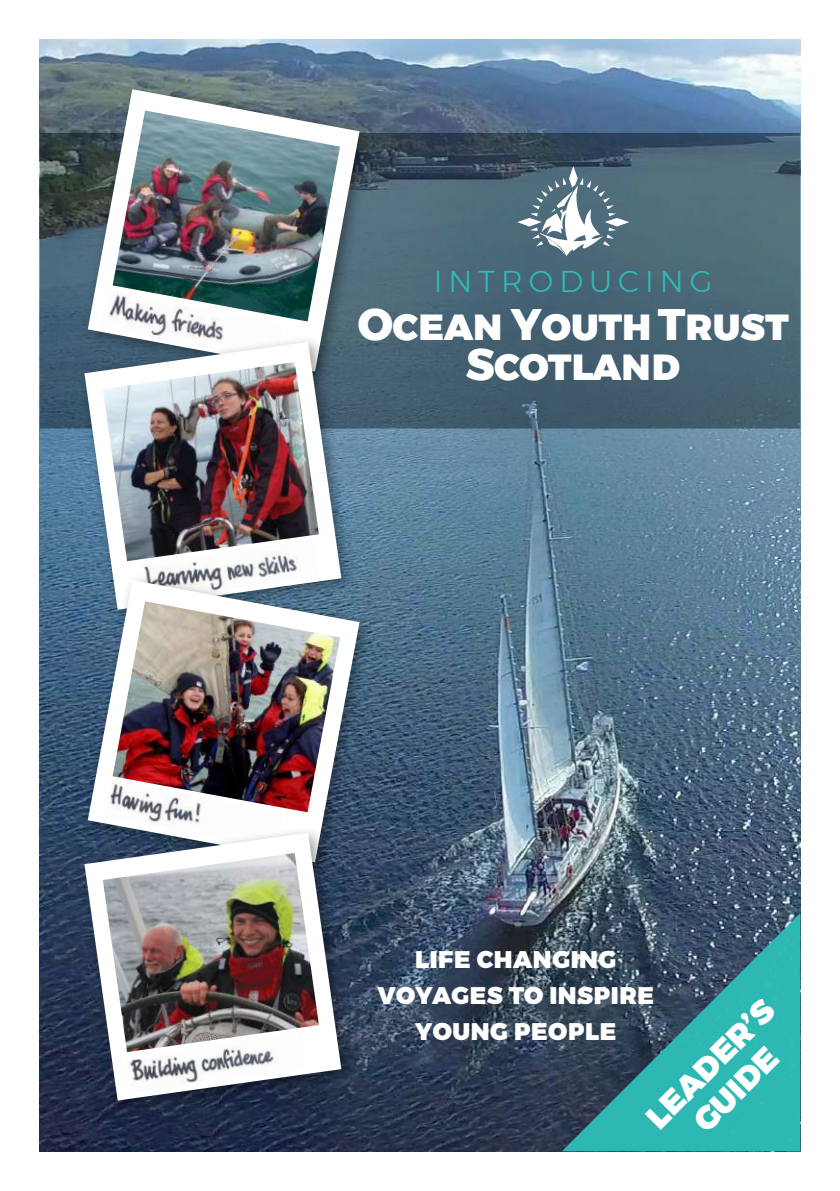
<style>
.page{position:relative;width:840px;height:1191px;background:#fff}
.page>*{position:absolute;margin:0;border:0;box-sizing:border-box;transform-origin:0 0}
.t1{font:800 44px/40px "Montserrat";letter-spacing:-.02em;color:#fff;text-align:center}
.t2{font:900 32px/36px "Montserrat";color:#fff;text-align:center}
.t3{font:300 30px "Montserrat";letter-spacing:.2em;color:#2dbcb6}
.t4{font:900 24px/36px "Montserrat";letter-spacing:.025em;color:#fff;text-align:center}
</style>
<div class="page">
<img style="left:40px;top:40px;width:759px;height:1111px">
<svg style="left:40px;top:133px;width:759px;height:295px;background:#456170"></svg>
<div style="left:80px;top:82px;width:295px;height:305px;background:#000;opacity:.4"></div>
<svg style="left:88px;top:89px;width:271px;height:282px"></svg>
<img style="left:113px;top:110px;width:227px;height:211px">
<img style="left:100px;top:290px;width:183px;height:44px">
<div style="left:77px;top:334px;width:279px;height:291px;background:#000;opacity:.4"></div>
<svg style="left:84px;top:342px;width:257px;height:231px"></svg>
<img style="left:103px;top:362px;width:216px;height:199px">
<img style="left:141px;top:539px;width:177px;height:34px">
<div style="left:80px;top:573px;width:295px;height:304px;background:#000;opacity:.4"></div>
<svg style="left:88px;top:580px;width:271px;height:282px"></svg>
<img style="left:113px;top:601px;width:227px;height:211px">
<img style="left:104px;top:779px;width:179px;height:46px">
<div style="left:77px;top:825px;width:279px;height:291px;background:#000;opacity:.4"></div>
<svg style="left:84px;top:832px;width:257px;height:268px"></svg>
<img style="left:103px;top:853px;width:216px;height:199px">
<img style="left:126px;top:1031px;width:180px;height:62px">
<svg style="left:517px;top:166px;width:112px;height:90px"></svg>
<svg style="left:561px;top:913px;width:238px;height:238px;background:#327c84"></svg>
<p class="t3" style="left:433px;top:259px;width:280px">INTRODUCING</p>
<h1 class="t1" style="left:357px;top:305px;width:432px">Ocean YouthTrust<br>Scotland</h1>
<p class="t4" style="left:377px;top:941px;width:278px">LIFE CHANGING<br>VOYAGES TO INSPIRE<br>YOUNG PEOPLE</p>
<h2 class="t2" style="left:639px;top:1110px;width:167px;rotate:-45deg">LEADER’S<br>GUIDE</h2>
</div>
